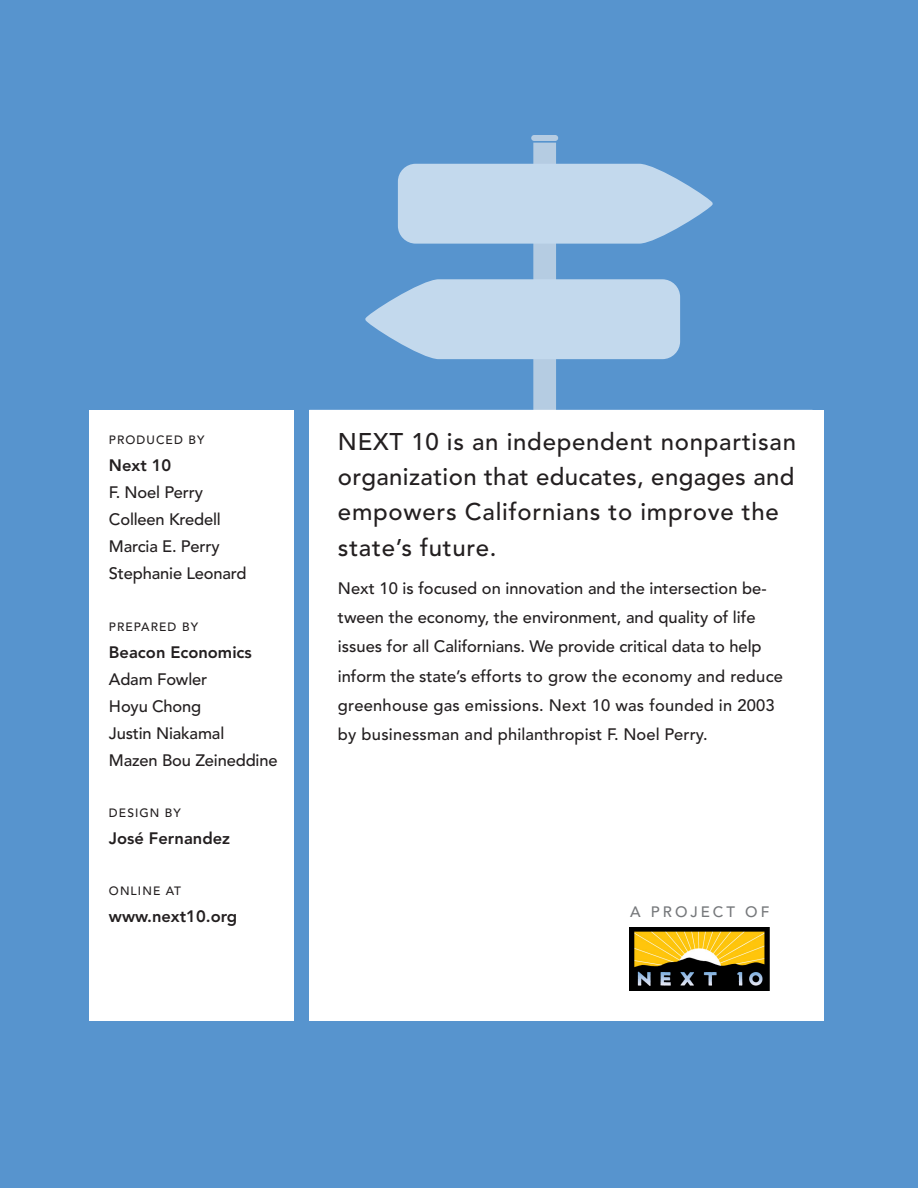
<style>
.page{position:relative;width:918px;height:1188px;background:#5794ce}
.page>*{position:absolute;margin:0;border:0;box-sizing:border-box;transform-origin:0 0}
.body_text{font:500 24px/35.2px "Avenir";letter-spacing:.03em;color:#231f20}
.body_text-2{font:500 16.5px/29.2px "Avenir";color:#231f20}
.body_text-3{font:800 16.5px "Avenir";color:#231f20}
.t1{font:500 15px "Avenir";letter-spacing:.2em;color:#76787b}
.body_text-4{font:500 12px "Avenir";letter-spacing:.09em;color:#231f20}
</style>
<div class="page">
<div style="left:531px;top:135px;width:27px;height:6px;background:#b5cce2;border-radius:3px"></div>
<svg style="left:365px;top:143px;width:348px;height:267px"></svg>
<div style="left:309px;top:410px;width:515px;height:611px;background:#fff"></div>
<div style="left:89px;top:410px;width:205px;height:611px;background:#fff"></div>
<img style="left:630px;top:927px;width:139px;height:64px">
<p class="body_text-4" style="left:109px;top:433px;width:97px">PRODUCED BY</p>
<p class="body_text-3" style="left:109px;top:456px;width:64px">Next 10</p>
<p class="body_text-2" style="left:109px;top:478px;width:96px">F. Noel Perry</p>
<p class="body_text-2" style="left:109px;top:505px;width:113px">Colleen Kredell</p>
<p class="body_text-2" style="left:109px;top:532px;width:112px">Marcia E. Perry</p>
<p class="body_text-2" style="left:109px;top:559px;width:139px">Stephanie Leonard</p>
<p class="body_text-4" style="left:109px;top:619px;width:91px">PREPARED BY</p>
<p class="body_text-3" style="left:109px;top:642px;width:144px">Beacon Economics</p>
<p class="body_text-2" style="left:109px;top:665px;width:100px">Adam Fowler</p>
<p class="body_text-2" style="left:109px;top:692px;width:94px">Hoyu Chong</p>
<p class="body_text-2" style="left:109px;top:719px;width:117px">Justin Niakamal</p>
<p class="body_text-2" style="left:109px;top:746px;width:170px">Mazen Bou Zeineddine</p>
<p class="body_text-4" style="left:109px;top:806px;width:74px">DESIGN BY</p>
<p class="body_text-3" style="left:109px;top:828px;width:123px">José Fernandez</p>
<p class="body_text" style="left:338px;top:424px;width:460px">NEXT 10 is an independent nonpartisan organization that educates, engages and empowers Californians to improve the state’s future.</p>
<p class="body_text-2" style="left:338px;top:574px;width:447px">Next 10 is focused on innovation and the intersection be&shy;tween the economy, the environment, and quality of life issues for all Californians. We provide critical data to help inform the state’s efforts to grow the economy and reduce greenhouse gas emissions. Next 10 was founded in 2003 by businessman and philanthropist F. Noel Perry.</p>
<p class="body_text-4" style="left:109px;top:884px;width:74px">ONLINE AT</p>
<p class="body_text-3" style="left:109px;top:907px;width:130px">www.next10.org</p>
<p class="t1" style="left:630px;top:904px;width:141px">A PROJECT OF</p>
</div>
